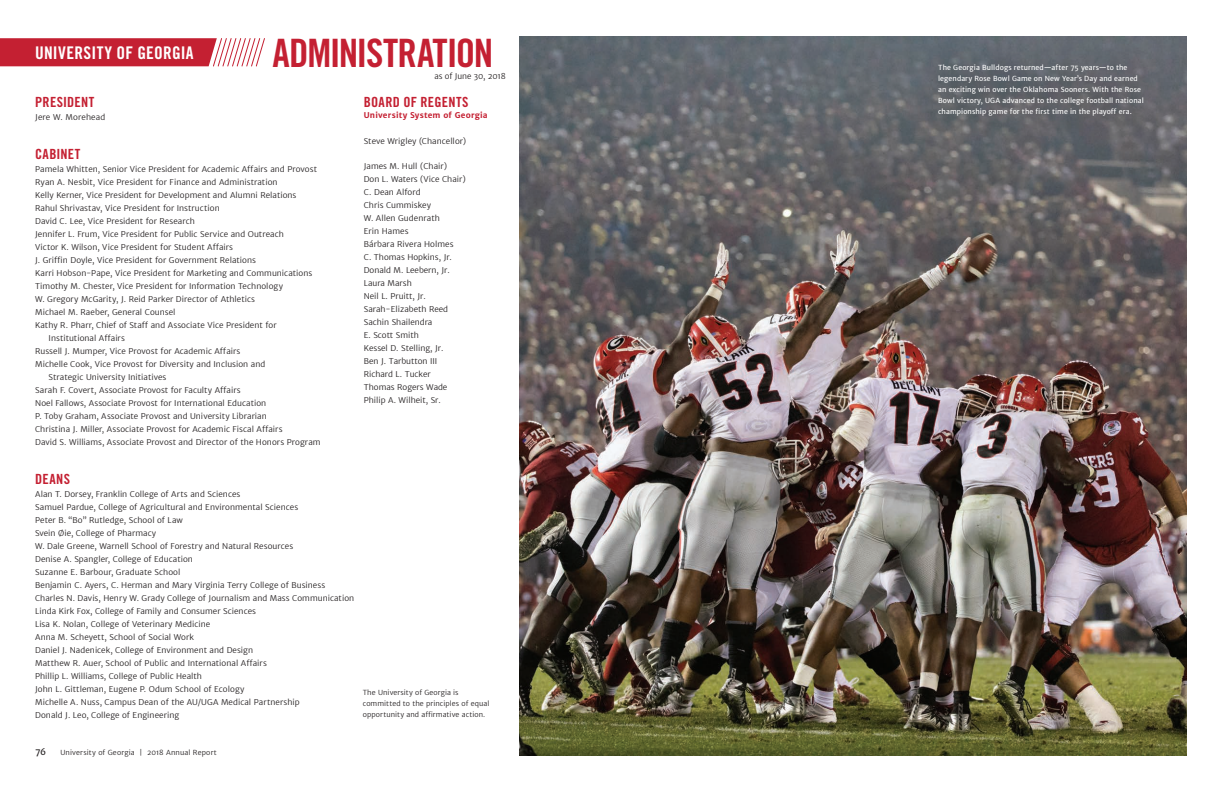
<style>
.page{position:relative;width:1224px;height:792px;background:#fff}
.page>*{position:absolute;margin:0;border:0;box-sizing:border-box;transform-origin:0 0}
.t1{font:39.1px "Trade Gothic LT Std Bd Cn 20";letter-spacing:-.035em;color:#c42032}
.t2{font:17.4px "Trade Gothic LT Std Bd Cn 20";letter-spacing:.015em;color:#fff}
.t3{font:14px "Trade Gothic LT Std Bd Cn 20";letter-spacing:.02em;color:#c42032}
.t4{font:9px "Merriweather Sans";color:#231f20}
.t5{font:300 8px/13px "Merriweather Sans";letter-spacing:.005em;color:#231f20}
.t6{font:700 8px "Merriweather Sans";letter-spacing:.025em;color:#c42032}
.t7{font:7px/11px "Merriweather Sans";letter-spacing:.015em;color:#fff}
.t8{font:300 7px/11px "Merriweather Sans";letter-spacing:.015em;color:#231f20}
</style>
<div class="page">
<svg style="left:0;top:38px;width:265px;height:29px;background:#ce4857"></svg>
<img style="left:520px;top:37px;width:667px;height:718px">
<div style="left:911px;top:37px;width:258px;height:107px;background:#231f20;opacity:.75"></div>
<h2 class="t2" style="left:35px;top:42px;width:160px">UNIVERSITY OF GEORGIA</h2>
<h1 class="t1" style="left:273px;top:29px;width:222px">ADMINISTRATION</h1>
<h3 class="t3" style="left:35px;top:94px;width:61px">PRESIDENT</h3>
<p class="t5" style="left:35px;top:111px;width:72px">Jere W. Morehead</p>
<h3 class="t3" style="left:35px;top:146px;width:47px">CABINET</h3>
<p class="t5" style="left:35px;top:163px;width:283px">Pamela Whitten, Senior Vice President for Academic Affairs and Provost</p>
<p class="t5" style="left:35px;top:176px;width:244px">Ryan A. Nesbit, Vice President for Finance and Administration</p>
<p class="t5" style="left:35px;top:189px;width:263px">Kelly Kerner, Vice President for Development and Alumni Relations</p>
<p class="t5" style="left:35px;top:202px;width:186px">Rahul Shrivastav, Vice President for Instruction</p>
<p class="t5" style="left:35px;top:215px;width:161px">David C. Lee, Vice President for Research</p>
<p class="t5" style="left:35px;top:228px;width:250px">Jennifer L. Frum, Vice President for Public Service and Outreach</p>
<p class="t5" style="left:35px;top:241px;width:199px">Victor K. Wilson, Vice President for Student Affairs</p>
<p class="t5" style="left:35px;top:254px;width:222px">J. Griffin Doyle, Vice President for Government Relations</p>
<p class="t5" style="left:35px;top:267px;width:279px">Karri Hobson-Pape, Vice President for Marketing and Communications</p>
<p class="t5" style="left:35px;top:280px;width:249px">Timothy M. Chester, Vice President for Information Technology</p>
<p class="t5" style="left:35px;top:293px;width:221px">W. Gregory McGarity, J. Reid Parker Director of Athletics</p>
<p class="t5" style="left:35px;top:306px;width:142px">Michael M. Raeber, General Counsel</p>
<p class="t5" style="left:35px;top:319px;width:243px">Kathy R. Pharr, Chief of Staff and Associate Vice President for</p>
<p class="t5" style="left:49px;top:332px;width:78px">Institutional Affairs</p>
<p class="t5" style="left:35px;top:345px;width:207px">Russell J. Mumper, Vice Provost for Academic Affairs</p>
<p class="t5" style="left:35px;top:358px;width:232px">Michelle Cook, Vice Provost for Diversity and Inclusion and</p>
<p class="t5" style="left:49px;top:371px;width:119px">Strategic University Initiatives</p>
<p class="t5" style="left:35px;top:384px;width:207px">Sarah F. Covert, Associate Provost for Faculty Affairs</p>
<p class="t5" style="left:35px;top:397px;width:233px">Noel Fallows, Associate Provost for International Education</p>
<p class="t5" style="left:35px;top:410px;width:233px">P. Toby Graham, Associate Provost and University Librarian</p>
<p class="t5" style="left:35px;top:423px;width:249px">Christina J. Miller, Associate Provost for Academic Fiscal Affairs</p>
<p class="t5" style="left:35px;top:436px;width:287px">David S. Williams, Associate Provost and Director of the Honors Program</p>
<h3 class="t3" style="left:35px;top:471px;width:36px">DEANS</h3>
<p class="t5" style="left:35px;top:488px;width:321px">Alan T. Dorsey, Franklin College of Arts and Sciences<br>Samuel Pardue, College of Agricultural and Environmental Sciences<br>Peter B. “Bo” Rutledge, School of Law<br>Svein Øie, College of Pharmacy<br>W. Dale Greene, Warnell School of Forestry and Natural Resources<br>Denise A. Spangler, College of Education<br>Suzanne E. Barbour, Graduate School<br>Benjamin C. Ayers, C. Herman and Mary Virginia Terry College of Business Charles N. Davis, Henry W. Grady College of Journalism and Mass Communication Linda Kirk Fox, College of Family and Consumer Sciences<br>Lisa K. Nolan, College of Veterinary Medicine<br>Anna M. Scheyett, School of Social Work<br>Daniel J. Nadenicek, College of Environment and Design<br>Matthew R. Auer, School of Public and International Affairs<br>Phillip L. Williams, College of Public Health<br>John L. Gittleman, Eugene P. Odum School of Ecology<br>Michelle A. Nuss, Campus Dean of the AU/UGA Medical Partnership<br>Donald J. Leo, College of Engineering</p>
<p class="t5" style="left:435px;top:70px;width:73px">as of June 30, 2018</p>
<h3 class="t3" style="left:364px;top:94px;width:106px">BOARD OF REGENTS</h3>
<p class="t6" style="left:364px;top:110px;width:125px">University System of Georgia</p>
<p class="t5" style="left:364px;top:134px;width:104px">Steve Wrigley (Chancellor)</p>
<p class="t5" style="left:364px;top:159px;width:103px">James M. Hull (Chair)<br>Don L. Waters (Vice Chair)<br>C. Dean Alford<br>Chris Cummiskey<br>W. Allen Gudenrath<br>Erin Hames<br>Bárbara Rivera Holmes<br>C. Thomas Hopkins, Jr.<br>Donald M. Leebern, Jr.<br>Laura Marsh<br>Neil L. Pruitt, Jr.<br>Sarah-Elizabeth Reed<br>Sachin Shailendra<br>E. Scott Smith<br>Kessel D. Stelling, Jr.<br>Ben J. Tarbutton III<br>Richard L. Tucker<br>Thomas Rogers Wade<br>Philip A. Wilheit, Sr.</p>
<p class="t8" style="left:363px;top:687px;width:128px">The University of Georgia is committed to the principles of equal opportunity and affirmative action.</p>
<p class="t4" style="left:35px;top:746px;width:13px">76</p>
<p class="t8" style="left:60px;top:747px;width:158px">University of Georgia | 2018 Annual Report</p>
<p class="t7" style="left:938px;top:62px;width:207px">The Georgia Bulldogs returned—after 75 years—to the legendary Rose Bowl Game on New Year’s Day and earned an exciting win over the Oklahoma Sooners. With the Rose Bowl victory, UGA advanced to the college football national championship game for the first time in the playoff era.</p>
</div>
